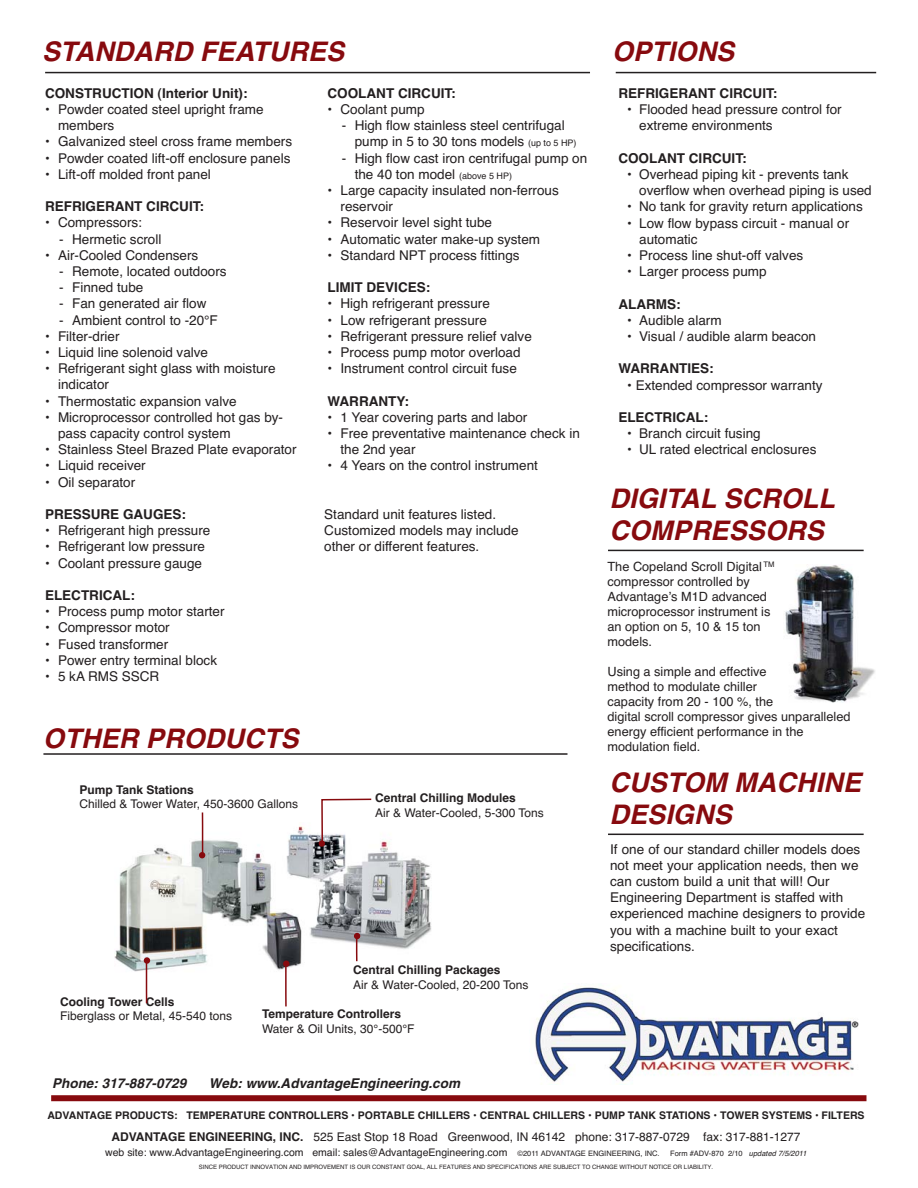
<style>
.page{position:relative;width:918px;height:1188px;background:#fff}
.page>*{position:absolute;margin:0;border:0;box-sizing:border-box;transform-origin:0 0}
.t1{font:italic 700 27px/32.4px "Helvetica";color:#870a0e}
.t2{font:13.5px/16.2px "Helvetica";color:#231f20}
.t3{font:700 13.5px "Helvetica";color:#231f20}
.t4{font:italic 700 13.5px "Helvetica";color:#231f20}
.t5{font:12.75px/15px "Helvetica TT";color:#231f20}
.t6{font:12px "Helvetica";color:#231f20}
.t7{font:700 12px "Helvetica";color:#231f20}
.t8{font:700 10.5px "Helvetica";color:#231f20}
.t9{font:10.5px "Helvetica";color:#231f20}
.t10{font:7.5px "Helvetica";color:#231f20}
.t11{font:6px "Helvetica";color:#231f20}
.s1{font-size:9px}
.s2{font-weight:700}
.s3{font-size:7.5px}
.s4{font-style:italic}
</style>
<div class="page">
<div style="left:51px;top:1095px;width:815px;height:6px;background:#870a0e"></div>
<img style="left:535px;top:986px;width:324px;height:98px">
<hr style="left:45px;top:72px;width:545px;height:1px;background:#231f20">
<hr style="left:616px;top:72px;width:260px;height:1px;background:#231f20">
<img style="left:114px;top:826px;width:317px;height:146px">
<hr style="left:43px;top:753px;width:524px;height:2px;background:#231f20">
<svg style="left:199px;top:812px;width:6px;height:46px"></svg>
<svg style="left:321px;top:798px;width:52px;height:47px"></svg>
<div style="left:319px;top:840px;width:6px;height:7px;background:#870a0e;border-radius:50%"></div>
<svg style="left:145px;top:964px;width:3px;height:40px"></svg>
<div style="left:144px;top:957px;width:6px;height:7px;background:#870a0e;border-radius:50%"></div>
<svg style="left:283px;top:961px;width:6px;height:46px"></svg>
<svg style="left:354px;top:933px;width:6px;height:30px"></svg>
<hr style="left:608px;top:834px;width:256px;height:1px;background:#231f20">
<hr style="left:608px;top:550px;width:256px;height:1px;background:#231f20">
<img style="left:785px;top:565px;width:90px;height:138px">
<h1 class="t1" style="left:42px;top:38px;width:309px">STANDARD FEATURES</h1>
<h1 class="t1" style="left:612px;top:38px;width:129px">OPTIONS</h1>
<p class="t3" style="left:45px;top:88px;width:204px">CONSTRUCTION (Interior Unit):</p>
<p class="t2" style="left:58px;top:103px;width:207px;text-indent:-13px">• Powder coated steel upright frame members</p>
<p class="t2" style="left:45px;top:135px;width:249px">• Galvanized steel cross frame members</p>
<p class="t2" style="left:45px;top:151px;width:247px">• Powder coated lift-off enclosure panels</p>
<p class="t2" style="left:45px;top:167px;width:167px">• Lift-off molded front panel</p>
<p class="t3" style="left:45px;top:202px;width:160px">REFRIGERANT CIRCUIT:</p>
<p class="t2" style="left:45px;top:216px;width:99px">• Compressors:</p>
<p class="t2" style="left:59px;top:232px;width:104px">- Hermetic scroll</p>
<p class="t2" style="left:45px;top:248px;width:155px">• Air-Cooled Condensers</p>
<p class="t2" style="left:59px;top:265px;width:169px">- Remote, located outdoors</p>
<p class="t2" style="left:59px;top:281px;width:86px">- Finned tube</p>
<p class="t2" style="left:59px;top:297px;width:149px">- Fan generated air flow</p>
<p class="t2" style="left:59px;top:313px;width:160px">- Ambient control to -20°F</p>
<p class="t2" style="left:45px;top:329px;width:76px">• Filter-drier</p>
<p class="t2" style="left:45px;top:346px;width:165px">• Liquid line solenoid valve</p>
<p class="t2" style="left:58px;top:362px;width:219px;text-indent:-13px">• Refrigerant sight glass with moisture indicator</p>
<p class="t2" style="left:45px;top:394px;width:193px">• Thermostatic expansion valve</p>
<p class="t2" style="left:58px;top:410px;width:227px;text-indent:-13px">• Microprocessor controlled hot gas by&shy;pass capacity control system</p>
<p class="t2" style="left:45px;top:443px;width:253px">• Stainless Steel Brazed Plate evaporator</p>
<p class="t2" style="left:45px;top:459px;width:102px">• Liquid receiver</p>
<p class="t2" style="left:45px;top:475px;width:92px">• Oil separator</p>
<p class="t3" style="left:45px;top:509px;width:143px">PRESSURE GAUGES:</p>
<p class="t2" style="left:45px;top:524px;width:167px">• Refrigerant high pressure</p>
<p class="t2" style="left:45px;top:540px;width:162px">• Refrigerant low pressure</p>
<p class="t2" style="left:45px;top:556px;width:159px">• Coolant pressure gauge</p>
<p class="t3" style="left:45px;top:590px;width:91px">ELECTRICAL:</p>
<p class="t2" style="left:45px;top:605px;width:181px">• Process pump motor starter</p>
<p class="t2" style="left:45px;top:621px;width:126px">• Compressor motor</p>
<p class="t2" style="left:45px;top:637px;width:125px">• Fused transformer</p>
<p class="t2" style="left:45px;top:653px;width:174px">• Power entry terminal block</p>
<p class="t2" style="left:45px;top:670px;width:116px">• 5 kA RMS SSCR</p>
<h1 class="t1" style="left:43px;top:724px;width:262px">OTHER PRODUCTS</h1>
<p class="t7" style="left:79px;top:785px;width:116px">Pump Tank Stations</p>
<p class="t6" style="left:79px;top:800px;width:220px">Chilled &amp; Tower Water, 450-3600 Gallons</p>
<p class="t3" style="left:328px;top:88px;width:130px">COOLANT CIRCUIT:</p>
<p class="t2" style="left:328px;top:103px;width:99px">• Coolant pump</p>
<p class="t2" style="left:355px;top:119px;width:223px;text-indent:-13px">- High flow stainless steel centrifugal pump in 5 to 30 tons models <span class="s1">(up to 5 HP)</span></p>
<p class="t2" style="left:355px;top:151px;width:234px;text-indent:-13px">- High flow cast iron centrifugal pump on the 40 ton model <span class="s1">(above 5 HP)</span></p>
<p class="t2" style="left:341px;top:184px;width:220px;text-indent:-13px">• Large capacity insulated non-ferrous reservoir</p>
<p class="t2" style="left:328px;top:216px;width:166px">• Reservoir level sight tube</p>
<p class="t2" style="left:328px;top:232px;width:214px">• Automatic water make-up system</p>
<p class="t2" style="left:328px;top:248px;width:194px">• Standard NPT process fittings</p>
<p class="t3" style="left:328px;top:283px;width:104px">LIMIT DEVICES:</p>
<p class="t2" style="left:328px;top:297px;width:164px">• High refrigerant pressure</p>
<p class="t2" style="left:328px;top:313px;width:161px">• Low refrigerant pressure</p>
<p class="t2" style="left:328px;top:329px;width:206px">• Refrigerant pressure relief valve</p>
<p class="t2" style="left:328px;top:346px;width:195px">• Process pump motor overload</p>
<p class="t2" style="left:328px;top:362px;width:191px">• Instrument control circuit fuse</p>
<p class="t3" style="left:328px;top:396px;width:83px">WARRANTY:</p>
<p class="t2" style="left:328px;top:410px;width:201px">• 1 Year covering parts and labor</p>
<p class="t2" style="left:341px;top:427px;width:241px;text-indent:-13px">• Free preventative maintenance check in the 2nd year</p>
<p class="t2" style="left:328px;top:459px;width:212px">• 4 Years on the control instrument</p>
<p class="t2" style="left:324px;top:508px;width:196px">Standard unit features listed.<br>Customized models may include other or different features.</p>
<p class="t7" style="left:375px;top:794px;width:142px">Central Chilling Modules</p>
<p class="t6" style="left:375px;top:808px;width:170px">Air &amp; Water-Cooled, 5-300 Tons</p>
<p class="t7" style="left:353px;top:966px;width:149px">Central Chilling Packages</p>
<p class="t6" style="left:353px;top:980px;width:177px">Air &amp; Water-Cooled, 20-200 Tons</p>
<p class="t7" style="left:60px;top:997px;width:116px">Cooling Tower Cells</p>
<p class="t6" style="left:60px;top:1012px;width:174px">Fiberglass or Metal, 45-540 tons</p>
<p class="t7" style="left:262px;top:1010px;width:141px">Temperature Controllers</p>
<p class="t6" style="left:262px;top:1024px;width:154px">Water &amp; Oil Units, 30°-500°F</p>
<p class="t4" style="left:52px;top:1079px;width:138px">Phone: 317-887-0729</p>
<p class="t4" style="left:209px;top:1079px;width:255px">Web: www.AdvantageEngineering.com</p>
<p class="t3" style="left:618px;top:88px;width:160px">REFRIGERANT CIRCUIT:</p>
<p class="t2" style="left:639px;top:103px;width:204px;text-indent:-12px">• Flooded head pressure control for extreme environments</p>
<p class="t3" style="left:618px;top:153px;width:130px">COOLANT CIRCUIT:</p>
<p class="t2" style="left:639px;top:168px;width:234px;text-indent:-12px">• Overhead piping kit - prevents tank overflow when overhead piping is used</p>
<p class="t2" style="left:627px;top:200px;width:237px">• No tank for gravity return applications</p>
<p class="t2" style="left:639px;top:216px;width:212px;text-indent:-12px">• Low flow bypass circuit - manual or automatic</p>
<p class="t2" style="left:627px;top:249px;width:177px">• Process line shut-off valves</p>
<p class="t2" style="left:627px;top:265px;width:141px">• Larger process pump</p>
<p class="t3" style="left:618px;top:299px;width:64px">ALARMS:</p>
<p class="t2" style="left:627px;top:313px;width:96px">• Audible alarm</p>
<p class="t2" style="left:627px;top:330px;width:190px">• Visual / audible alarm beacon</p>
<p class="t3" style="left:618px;top:364px;width:97px">WARRANTIES:</p>
<p class="t2" style="left:627px;top:378px;width:197px">• Extended compressor warranty</p>
<p class="t3" style="left:618px;top:412px;width:91px">ELECTRICAL:</p>
<p class="t2" style="left:627px;top:427px;width:135px">• Branch circuit fusing</p>
<p class="t2" style="left:627px;top:443px;width:191px">• UL rated electrical enclosures</p>
<h1 class="t1" style="left:610px;top:485px;width:232px">DIGITAL SCROLL<br>COMPRESSORS</h1>
<p class="t5" style="left:608px;top:560px;width:169px">The Copeland Scroll Digital <sup>TM </sup>compressor controlled by<br>Advantageʼs M1D advanced microprocessor instrument is an option on 5, 10 &amp; 15 ton models.</p>
<p class="t5" style="left:608px;top:665px;width:245px">Using a simple and effective<br>method to modulate chiller<br>capacity from 20 - 100 %, the<br>digital scroll compressor gives unparalleled energy efficient performance in the modulation field.</p>
<h1 class="t1" style="left:610px;top:769px;width:258px">CUSTOM MACHINE<br>DESIGNS</h1>
<p class="t2" style="left:610px;top:842px;width:257px">If one of our standard chiller models does not meet your application needs, then we can custom build a unit that will! Our Engineering Department is staffed with experienced machine designers to provide you with a machine built to your exact specifications.</p>
<p class="t8" style="left:47px;top:1111px;width:819px">ADVANTAGE PRODUCTS: TEMPERATURE CONTROLLERS • PORTABLE CHILLERS • CENTRAL CHILLERS • PUMP TANK STATIONS • TOWER SYSTEMS • FILTERS</p>
<p class="t6" style="left:111px;top:1133px;width:691px"><span class="s2">ADVANTAGE ENGINEERING, INC.</span> 525 East Stop 18 Road Greenwood, IN 46142 phone: 317-887-0729 fax: 317-881-1277</p>
<p class="t9" style="left:105px;top:1148px;width:556px">web site: www.AdvantageEngineering.com email: sales@AdvantageEngineering.com <span class="s3">©2011 ADVANTAGE ENGINEERING, INC.</span></p>
<p class="t10" style="left:670px;top:1151px;width:138px">Form #ADV-870 2/10 <span class="s4">updated 7/5/2011</span></p>
<p class="t11" style="left:199px;top:1165px;width:516px">SINCE PRODUCT INNOVATION AND IMPROVEMENT IS OUR CONSTANT GOAL, ALL FEATURES AND SPECIFICATIONS ARE SUBJECT TO CHANGE WITHOUT NOTICE OR LIABILITY.</p>
</div>
